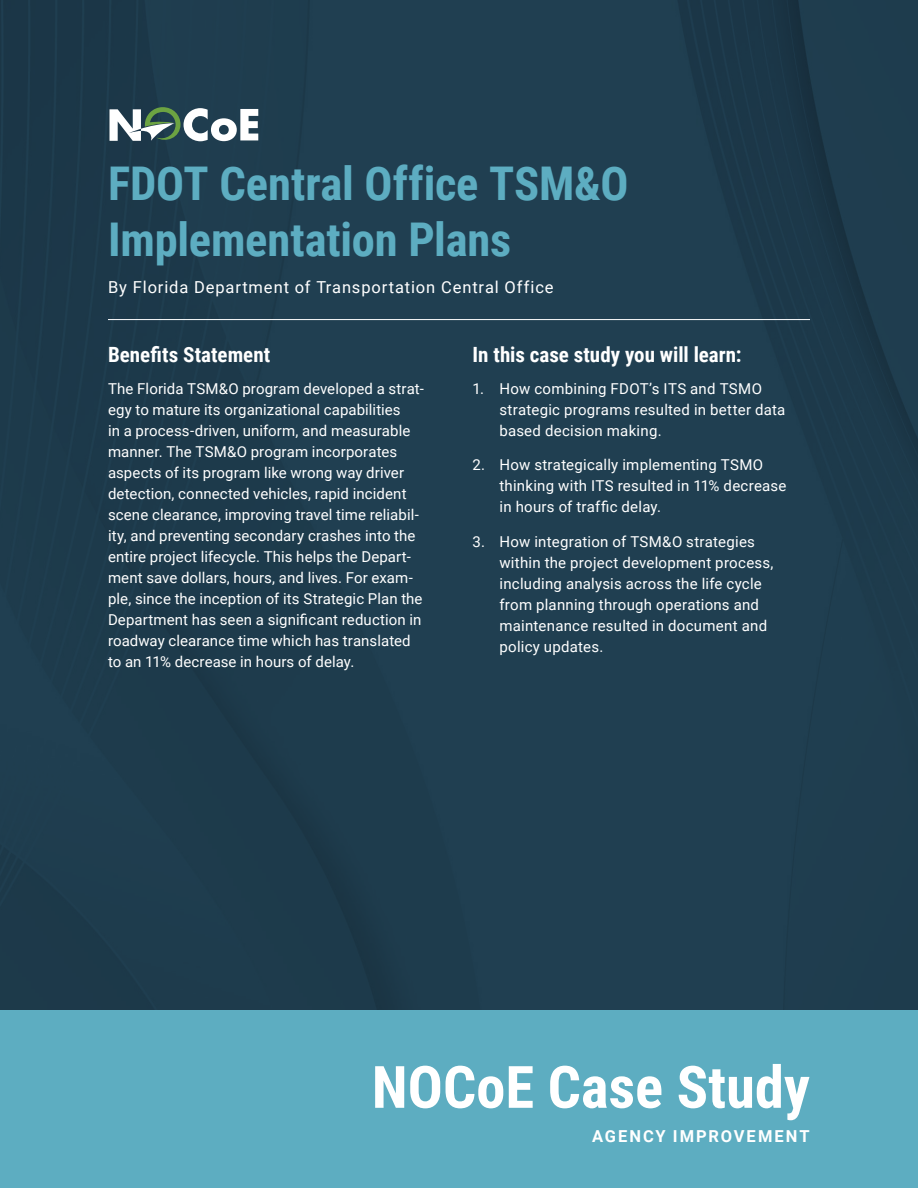
<style>
.page{position:relative;width:918px;height:1188px;background:#fff}
.page>*{position:absolute;margin:0;border:0;box-sizing:border-box;transform-origin:0 0}
.t1{font:700 58.5px "Roboto Condensed";color:#fff}
.t2{font:700 46.5px/55.8px "Roboto Condensed";letter-spacing:-.005em;color:#5dadc1}
.t3{font:700 21px "Roboto Condensed";color:#fff}
.t4{font:16.5px "Roboto";letter-spacing:.055em;color:#fff}
.t5{font:700 16.5px "Roboto";letter-spacing:.12em;color:#fff}
.t6{font:15px/21px "Roboto";letter-spacing:.01em;color:#fff}
</style>
<div class="page">
<div style="left:0;top:0;width:918px;height:1011px;background:#1f3e50"></div>
<hr style="left:108px;top:319px;width:702px;height:1px;background:#fff">
<div style="left:0;top:1011px;width:918px;height:177px;background:#5dadc1"></div>
<svg style="left:110px;top:107px;width:148px;height:36px"></svg>
<p class="t2" style="left:108px;top:154px;width:522px">FDOT Central Office TSM&amp;O<br>Implementation Plans</p>
<p class="t4" style="left:108px;top:276px;width:447px">By Florida Department of Transportation Central Office</p>
<p class="t3" style="left:108px;top:340px;width:164px">Benefits Statement</p>
<p class="t3" style="left:472px;top:340px;width:271px">In this case study you will learn:</p>
<p class="t6" style="left:108px;top:377px;width:317px">The Florida TSM&amp;O program developed a strat&shy;egy to mature its organizational capabilities<br>in a process-driven, uniform, and measurable manner. The TSM&amp;O program incorporates aspects of its program like wrong way driver detection, connected vehicles, rapid incident scene clearance, improving travel time reliabil&shy;ity, and preventing secondary crashes into the entire project lifecycle. This helps the Depart&shy;ment save dollars, hours, and lives. For exam&shy;ple, since the inception of its Strategic Plan the Department has seen a significant reduction in roadway clearance time which has translated to an 11% decrease in hours of delay.</p>
<p class="t6" style="left:500px;top:377px;width:287px;text-indent:-27px">1. How combining FDOT’s ITS and TSMO strategic programs resulted in better data based decision making.</p>
<p class="t6" style="left:500px;top:454px;width:288px;text-indent:-27px">2. How strategically implementing TSMO thinking with ITS resulted in 11% decrease in hours of traffic delay.</p>
<p class="t6" style="left:500px;top:530px;width:276px;text-indent:-27px">3. How integration of TSM&amp;O strategies within the project development process, including analysis across the life cycle from planning through operations and maintenance resulted in document and policy updates.</p>
<p class="t1" style="left:372px;top:1046px;width:440px">NOCoE Case Study</p>
<p class="t5" style="left:592px;top:1124px;width:219px">AGENCY IMPROVEMENT</p>
</div>
